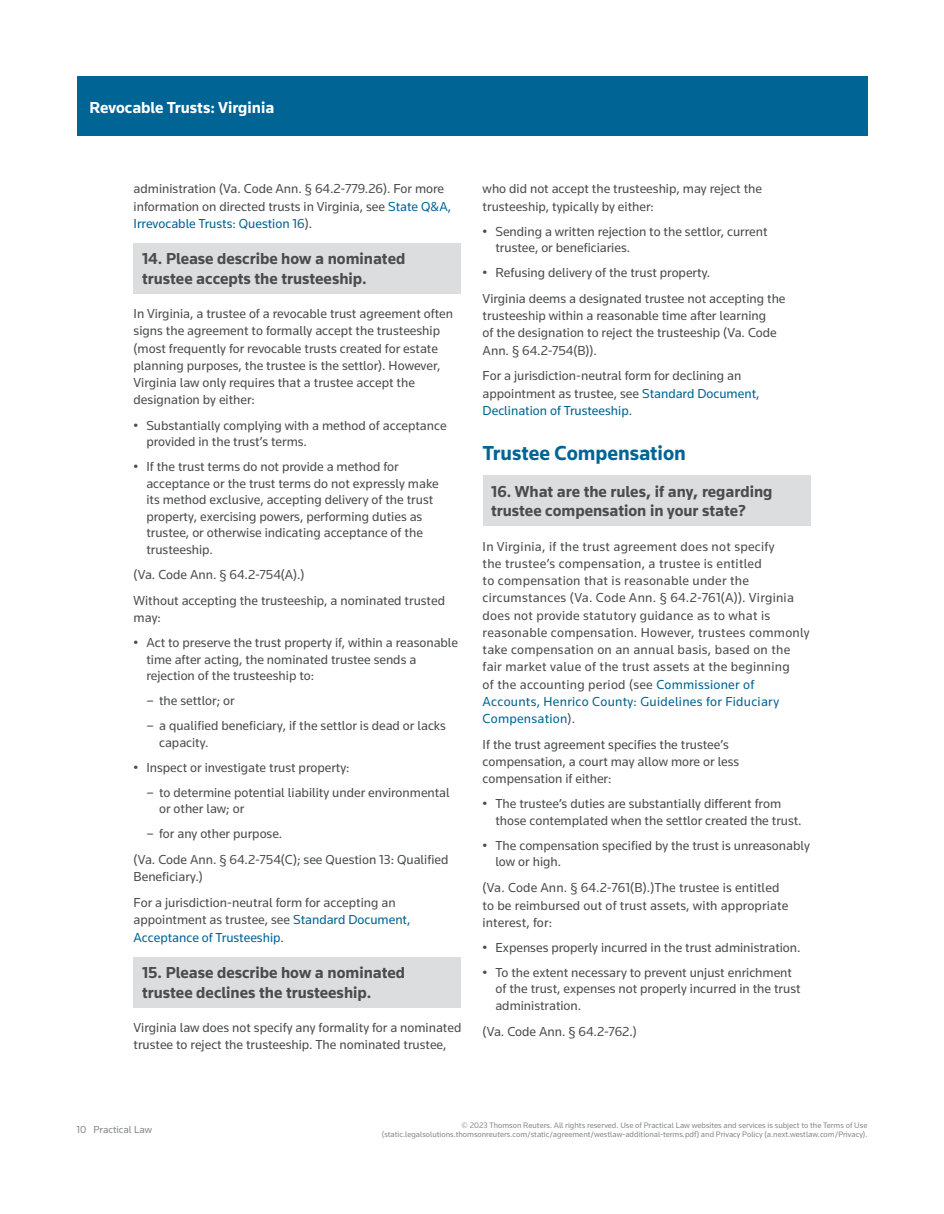
<style>
.page{position:relative;width:944px;height:1214px;background:#fff}
.page>*{position:absolute;margin:0;border:0;box-sizing:border-box;transform-origin:0 0}
.t1{font:700 21px "Knowledge";color:#006494}
.t2{font:700 16.5px/19.5px "Knowledge";color:#4b4c4d}
.t3{font:700 16.5px "Knowledge";color:#fff}
.t4{font:13.5px/17.2px "Knowledge";color:#4b4c4d}
.t5{font:13.5px/17.2px "Knowledge";letter-spacing:.02em;color:#4b4c4d}
.t6{font:13.5px/17.2px "Knowledge";color:#006494}
.t7{font:10.5px "Knowledge";color:#86888b}
.t8{font:8.25px/9.8px "Knowledge";color:#86888b;text-align:right}
.s1{color:#006494}
.s2{color:#4b4c4d}
</style>
<div class="page">
<div style="left:77px;top:77px;width:790px;height:59px;background:#006494"></div>
<div style="left:134px;top:243px;width:327px;height:51px;background:#dcdddf"></div>
<div style="left:134px;top:957px;width:327px;height:50px;background:#dcdddf"></div>
<div style="left:482px;top:475px;width:328px;height:51px;background:#dcdddf"></div>
<p class="t3" style="left:89px;top:97px;width:186px">Revocable Trusts: Virginia</p>
<p class="t4" style="left:134px;top:180px;width:319px">administration (Va. Code Ann. § 64.2-779.26). For more information on directed trusts in Virginia, see <span class="s1">State Q&amp;A,<br>Irrevocable Trusts: Question 16</span>).</p>
<p class="t2" style="left:142px;top:249px;width:265px">14. Please describe how a nominated trustee accepts the trusteeship.</p>
<p class="t4" style="left:134px;top:305px;width:321px">In Virginia, a trustee of a revocable trust agreement often signs the agreement to formally accept the trusteeship (most frequently for revocable trusts created for estate planning purposes, the trustee is the settlor). However, Virginia law only requires that a trustee accept the designation by either:</p>
<p class="t4" style="left:146px;top:416px;width:302px;line-height:16.5px;text-indent:-13px">• Substantially complying with a method of acceptance provided in the trust’s terms.</p>
<p class="t4" style="left:146px;top:458px;width:294px;line-height:16.5px;text-indent:-13px">• If the trust terms do not provide a method for acceptance or the trust terms do not expressly make its method exclusive, accepting delivery of the trust property, exercising powers, performing duties as trustee, or otherwise indicating acceptance of the trusteeship.</p>
<p class="t4" style="left:134px;top:561px;width:313px;line-height:25.8px">(Va. Code Ann. § 64.2-754(A).)<br>Without accepting the trusteeship, a nominated trusted</p>
<p class="t4" style="left:134px;top:609px;width:29px">may:</p>
<p class="t4" style="left:146px;top:634px;width:313px;line-height:16.5px;text-indent:-13px">• Act to preserve the trust property if, within a reasonable time after acting, the nominated trustee sends a rejection of the trusteeship to:</p>
<p class="t4" style="left:146px;top:692px;width:90px">– the settlor; or</p>
<p class="t4" style="left:159px;top:717px;width:288px;line-height:16.5px;text-indent:-13px">– a qualified beneficiary, if the settlor is dead or lacks capacity.</p>
<p class="t4" style="left:134px;top:758px;width:217px">• Inspect or investigate trust property:</p>
<p class="t4" style="left:159px;top:784px;width:292px;line-height:16.5px;text-indent:-13px">– to determine potential liability under environmental or other law; or</p>
<p class="t4" style="left:134px;top:820px;width:316px;line-height:25.8px;text-indent:13px">– for any other purpose.<br>(Va. Code Ann. § 64.2-754(C); see Question 13: Qualified</p>
<p class="t4" style="left:134px;top:863px;width:263px;line-height:25.8px">Beneficiary.)<br>For a jurisdiction-neutral form for accepting an</p>
<p class="t6" style="left:134px;top:911px;width:278px"><span class="s2">appointment as trustee, see</span> Standard Document,<br>Acceptance of Trusteeship<span class="s2">.</span></p>
<p class="t2" style="left:142px;top:962px;width:264px">15. Please describe how a nominated trustee declines the trusteeship.</p>
<p class="t4" style="left:134px;top:1018px;width:329px">Virginia law does not specify any formality for a nominated trustee to reject the trusteeship. The nominated trustee,</p>
<p class="t4" style="left:482px;top:180px;width:281px">who did not accept the trusteeship, may reject the trusteeship, typically by either:</p>
<p class="t4" style="left:495px;top:223px;width:274px;line-height:16.5px;text-indent:-13px">• Sending a written rejection to the settlor, current trustee, or beneficiaries.</p>
<p class="t4" style="left:482px;top:259px;width:304px;line-height:25.8px">• Refusing delivery of the trust property.<br>Virginia deems a designated trustee not accepting the</p>
<p class="t4" style="left:482px;top:307px;width:296px">trusteeship within a reasonable time after learning of the designation to reject the trusteeship (Va. Code<br>Ann. § 64.2-754(B)).</p>
<p class="t4" style="left:482px;top:367px;width:278px">For a jurisdiction-neutral form for declining an appointment as trustee, see <span class="s1">Standard Document,<br>Declination of Trusteeship</span>.</p>
<h1 class="t1" style="left:482px;top:440px;width:205px">Trustee Compensation</h1>
<p class="t2" style="left:491px;top:481px;width:283px">16. What are the rules, if any, regarding trustee compensation in your state?</p>
<p class="t5" style="left:482px;top:537px;width:328px">In Virginia, if the trust agreement does not specify<br>the trustee’s compensation, a trustee is entitled<br>to compensation that is reasonable under the circumstances (Va. Code Ann. § 64.2-761(A)). Virginia does not provide statutory guidance as to what is reasonable compensation. However, trustees commonly take compensation on an annual basis, based on the fair market value of the trust assets at the beginning<br>of the accounting period (see <span class="s1">Commissioner of Accounts, Henrico County: Guidelines for Fiduciary Compensation</span>).</p>
<p class="t4" style="left:482px;top:735px;width:258px">If the trust agreement specifies the trustee’s compensation, a court may allow more or less compensation if either:</p>
<p class="t4" style="left:495px;top:795px;width:308px;line-height:16.5px;text-indent:-13px">• The trustee’s duties are substantially different from those contemplated when the settlor created the trust.</p>
<p class="t4" style="left:495px;top:837px;width:316px;line-height:16.5px;text-indent:-13px">• The compensation specified by the trust is unreasonably low or high.</p>
<p class="t4" style="left:482px;top:879px;width:307px">(Va. Code Ann. § 64.2-761(B).)The trustee is entitled to be reimbursed out of trust assets, with appropriate interest, for:</p>
<p class="t4" style="left:482px;top:938px;width:319px">• Expenses properly incurred in the trust administration.</p>
<p class="t4" style="left:495px;top:963px;width:307px;line-height:16.5px;text-indent:-13px">• To the extent necessary to prevent unjust enrichment of the trust, expenses not properly incurred in the trust administration.</p>
<p class="t4" style="left:482px;top:1022px;width:156px">(Va. Code Ann. § 64.2-762.)</p>
<p class="t7" style="left:77px;top:1123px;width:77px">10 Practical Law</p>
<p class="t8" style="left:382px;top:1119px;width:487px">© 2023 Thomson Reuters. All rights reserved. Use of Practical Law websites and services is subject to the Terms of Use (static.legalsolutions.thomsonreuters.com/static/agreement/westlaw-additional-terms.pdf) and Privacy Policy (a.next.westlaw.com/Privacy).</p>
</div>
